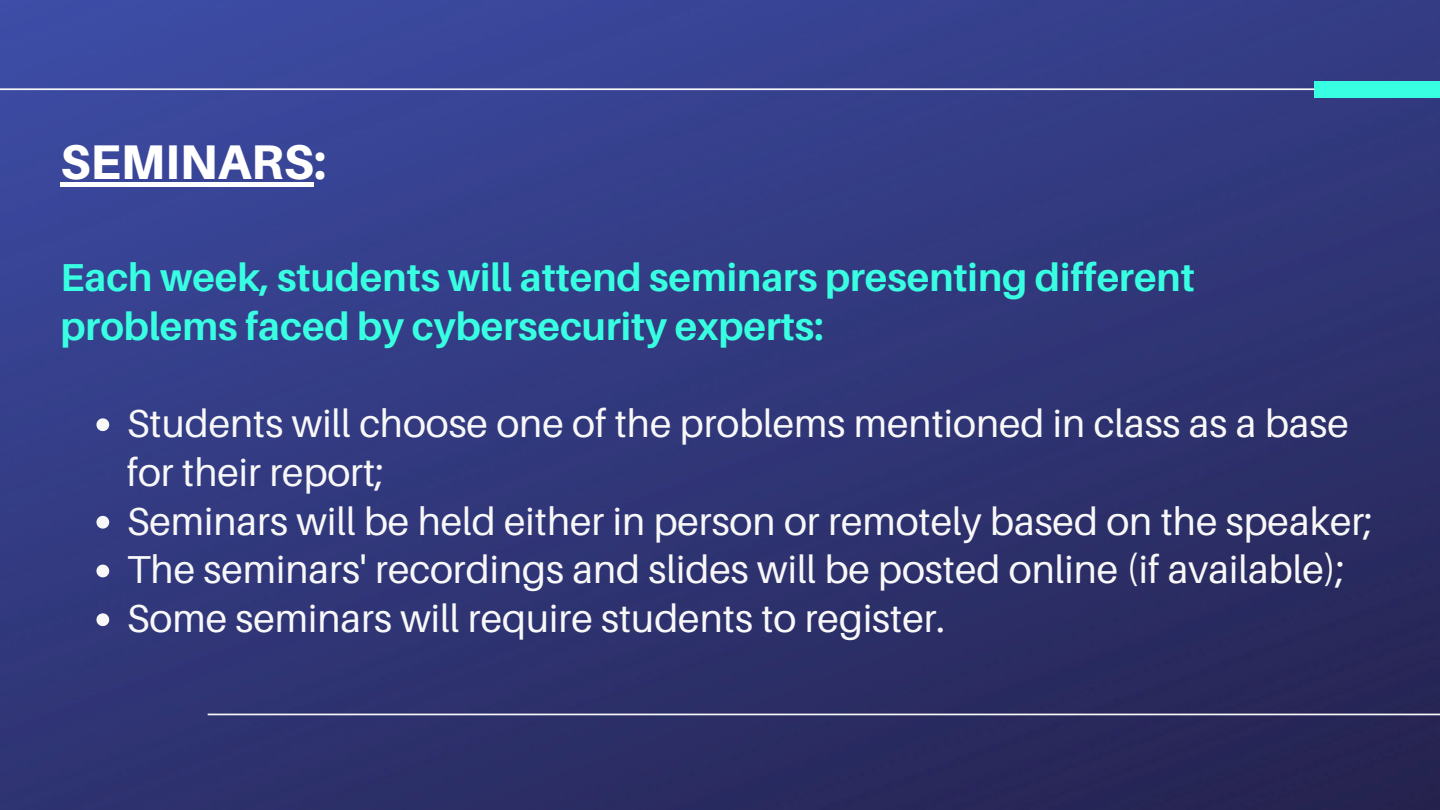
<style>
.page{position:relative;width:1440px;height:810px;background:#fff}
.page>*{position:absolute;margin:0;border:0;box-sizing:border-box;transform-origin:0 0}
.t1{font:800 48.7px "Aileron";color:#fff}
.t2{font:39px/48.8px "Aileron";color:#f8f8f8}
.t3{font:700 39px/48.8px "Aileron";color:#38ffe1}
</style>
<div class="page">
<img style="left:0;top:0;width:1440px;height:810px">
<svg style="left:96px;top:418px;width:13px;height:13px"></svg>
<svg style="left:96px;top:516px;width:13px;height:13px"></svg>
<svg style="left:96px;top:565px;width:13px;height:12px"></svg>
<svg style="left:96px;top:613px;width:13px;height:13px"></svg>
<div style="left:60px;top:182px;width:254px;height:5px;background:#fff"></div>
<div style="left:1315px;top:81px;width:125px;height:17px;background:#38ffe1"></div>
<svg style="left:0;top:88px;width:1315px;height:2px"></svg>
<svg style="left:208px;top:714px;width:1232px;height:1px"></svg>
<p class="t1" style="left:60px;top:132px;width:267px">SEMINARS:</p>
<p class="t3" style="left:60px;top:252px;width:1136px">Each week, students will attend seminars presenting different problems faced by cybersecurity experts:</p>
<p class="t2" style="left:127px;top:398px;width:1248px">Students will choose one of the problems mentioned in class as a base for their report;<br>Seminars will be held either in person or remotely based on the speaker; The seminars' recordings and slides will be posted online (if available); Some seminars will require students to register.</p>
</div>
